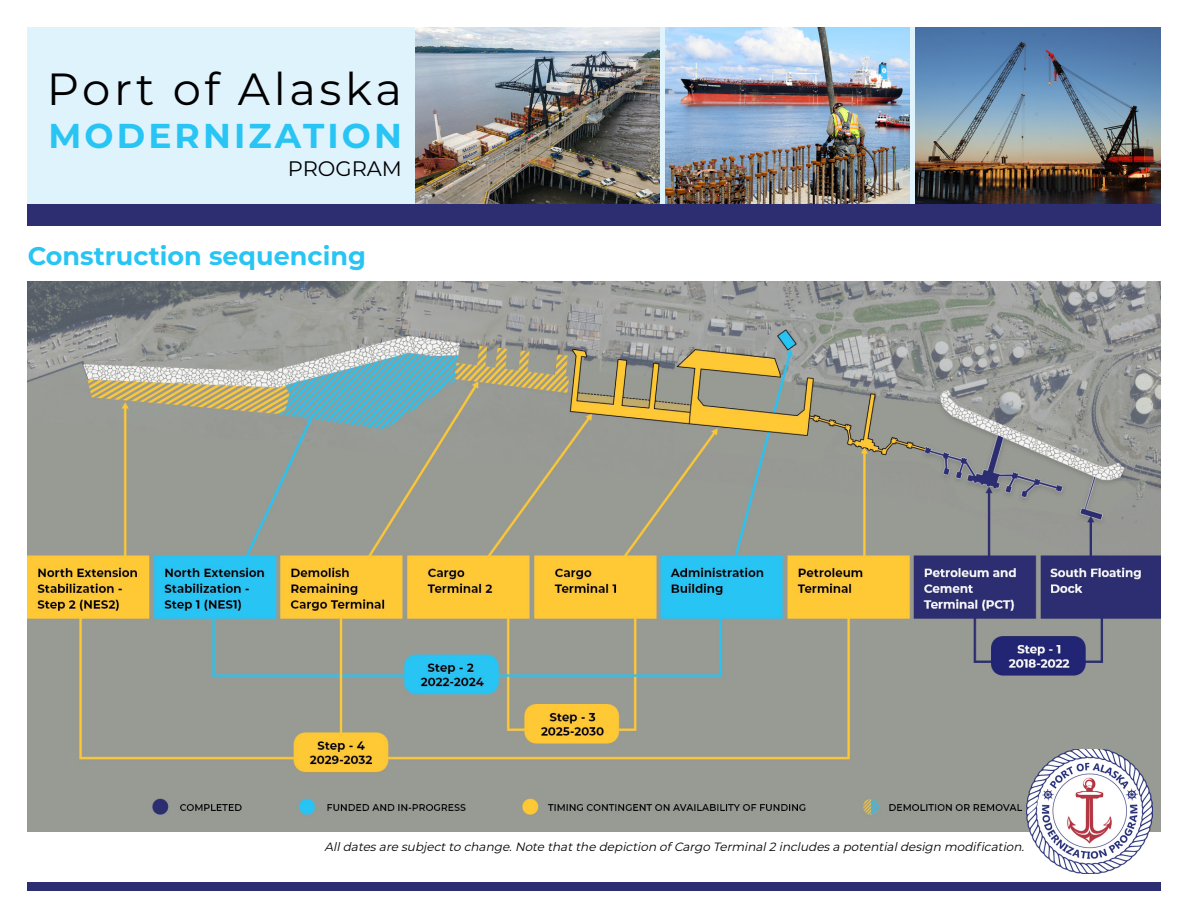
<style>
.page{position:relative;width:1188px;height:918px;background:#fff}
.page>*{position:absolute;margin:0;border:0;box-sizing:border-box;transform-origin:0 0}
.t1{font:45px "Montserrat";letter-spacing:.08em;color:#000}
.t2{font:700 34.5px "Montserrat";letter-spacing:.09em;color:#28c5f4}
.t3{font:700 25.5px "Montserrat";color:#28c5f4}
.t4{font:21px "Montserrat";color:#000}
.t5{font:italic 12px "Montserrat";color:#000}
</style>
<div class="page">
<img style="left:28px;top:281px;width:1133px;height:550px">
<div style="left:27px;top:28px;width:1134px;height:198px;background:#dff3fd"></div>
<img style="left:666px;top:28px;width:244px;height:176px">
<img style="left:416px;top:28px;width:244px;height:176px">
<div style="left:27px;top:204px;width:1134px;height:22px;background:#2d2d71"></div>
<div style="left:27px;top:882px;width:1134px;height:9px;background:#2d2d71"></div>
<img style="left:916px;top:28px;width:245px;height:175px">
<img style="left:1027px;top:750px;width:126px;height:124px">
<h1 class="t1" style="left:47px;top:58px;width:357px">Port of Alaska</h1>
<h2 class="t2" style="left:48px;top:111px;width:355px">MODERNIZATION</h2>
<h3 class="t4" style="left:288px;top:155px;width:116px">PROGRAM</h3>
<h3 class="t3" style="left:28px;top:238px;width:340px">Construction sequencing</h3>
<p class="t5" style="left:325px;top:839px;width:704px">Alldatesare subjectto change.Note thatthe depiction ofCargo Terminal2 includesa potentialdesign modification.</p>
</div>
